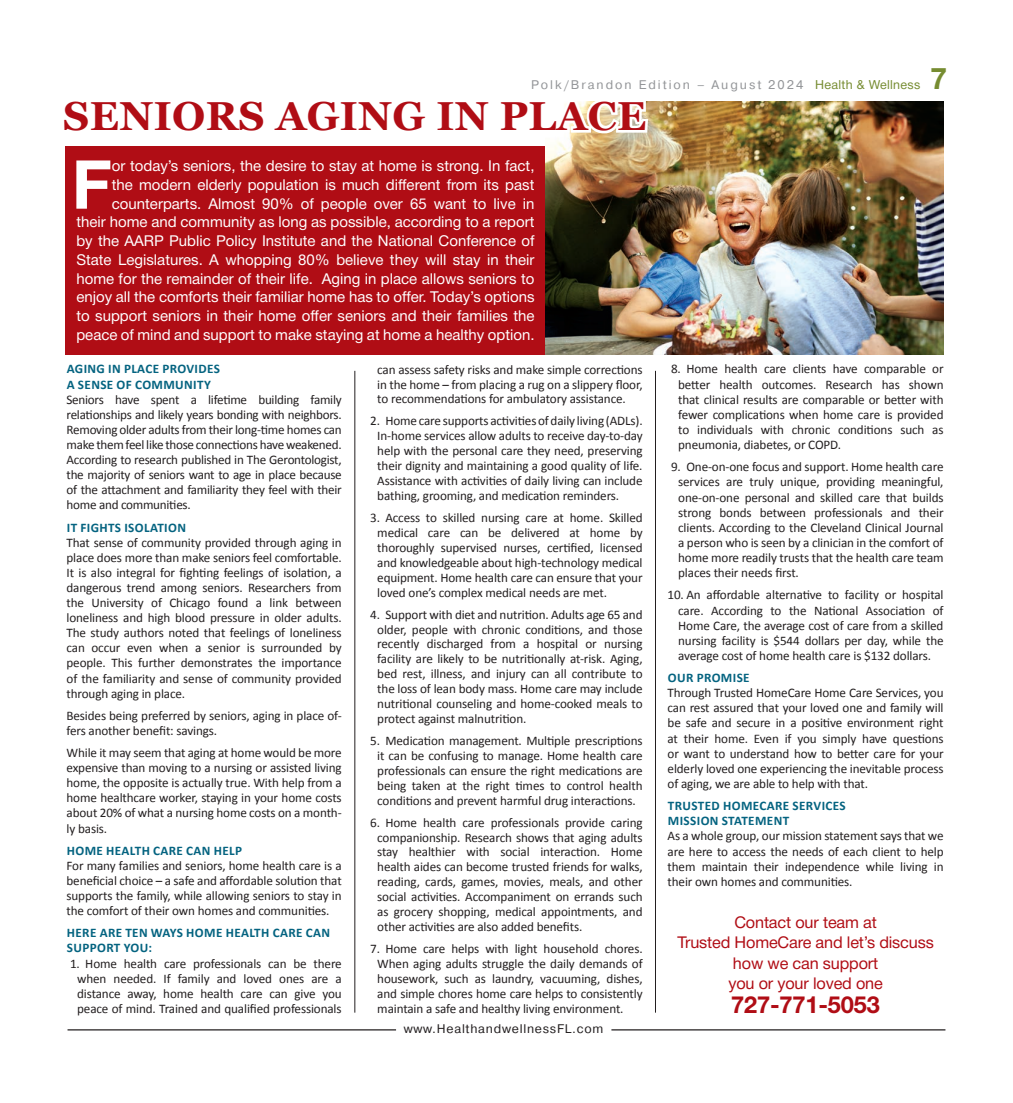
<style>
.page{position:relative;width:1013px;height:1103px;background:#fff}
.page>*{position:absolute;margin:0;border:0;box-sizing:border-box;transform-origin:0 0}
.t1{font:700 67.62px "Helvetica Neue Cyr";color:#fff}
.t2{font:700 40.38px "Georgia";letter-spacing:.01em;color:#b00d15}
.t3{font:700 30px "Helvetica Neue Cyr";color:#768c31}
.t4{font:700 23.75px "Helvetica Neue Cyr";letter-spacing:-.01em;color:#b00d15}
.t5{font:16.25px/20.1px "Helvetica Neue Cyr";letter-spacing:-.01em;color:#b00d15;text-align:center}
.t6{font:15px/18.8px "Helvetica Neue Cyr";color:#fff;text-align:right}
.t7{font:13.12px/15.1px "Calibri";letter-spacing:-.01em;color:#231f20;text-align:justify}
.t8{font:700 13.12px/15.1px "Calibri";letter-spacing:.03em;color:#046380}
.t9{font:12.5px "Pragmatica";letter-spacing:.16em;color:#939598}
.t10{font:12.5px "Pragmatica";letter-spacing:.06em;color:#231f20}
.s1{font-family:"Helvetica Neue Cyr";color:#768c31}
</style>
<div class="page">
<hr style="left:68px;top:1029px;width:328px;height:1px;background:#231f20">
<hr style="left:611px;top:1029px;width:334px;height:1px;background:#231f20">
<img style="left:545px;top:101px;width:398px;height:254px">
<svg style="left:545px;top:101px;width:105px;height:36px"></svg>
<div style="left:66px;top:146px;width:479px;height:209px;background:#b00d15"></div>
<hr style="left:354px;top:371px;width:1px;height:641px;background:#231f20">
<hr style="left:655px;top:371px;width:1px;height:641px;background:#231f20">
<p class="t9" style="left:531px;top:77px;width:390px">Polk/Brandon Edition – August 2024 <span class="s1">Health &amp; Wellness</span></p>
<h3 class="t3" style="left:930px;top:62px;width:18px">7</h3>
<h2 class="t2" style="left:63px;top:90px;width:584px">SENIORS AGING IN PLACE</h2>
<p class="t6" style="left:76px;top:157px;width:459px">or today’s seniors, the desire to stay at home is strong. In fact,<br>the modern elderly population is much different from its past counterparts. Almost 90% of people over 65 want to live in<br>their home and community as long as possible, according to a report by the AARP Public Policy Institute and the National Conference of State Legislatures. A whopping 80% believe they will stay in their home for the remainder of their life. Aging in place allows seniors to enjoy all the comforts their familiar home has to offer. Today’s options to support seniors in their home offer seniors and their families the peace of mind and support to make staying at home a healthy option.</p>
<h1 class="t1" style="left:72px;top:147px;width:35px">F</h1>
<p class="t8" style="left:67px;top:361px;width:146px;text-indent:96px">PROVIDES<br>A SENSE OF COMMUNITY</p>
<p class="t7" style="left:67px;top:392px;width:277px">Seniors have spent a lifetime building family relationships and likely years bonding with neighbors.<br>Removing older adults from their long-time homes can make them feel like those connections have weakened.<br>According to research published in The Gerontologist, the majority of seniors want to age in place because of the attachment and familiarity they feel with their home and communities.</p>
<p class="t8" style="left:67px;top:519px;width:121px">IT FIGHTS ISOLATION</p>
<p class="t7" style="left:67px;top:534px;width:277px">That sense of community provided through aging in place does more than make seniors feel comfortable.<br>It is also integral for fighting feelings of isolation, a dangerous trend among seniors. Researchers from the University of Chicago found a link between loneliness and high blood pressure in older adults.<br>The study authors noted that feelings of loneliness can occur even when a senior is surrounded by people. This further demonstrates the importance of the familiarity and sense of community provided through aging in place.</p>
<p class="t7" style="left:67px;top:708px;width:277px">Besides being preferred by seniors, aging in place of&shy;fers another benefit: savings.</p>
<p class="t7" style="left:67px;top:745px;width:277px">While it may seem that aging at home would be more expensive than moving to a nursing or assisted living home, the opposite is actually true. With help from a home healthcare worker, staying in your home costs about 20% of what a nursing home costs on a month&shy;ly basis.</p>
<p class="t8" style="left:67px;top:842px;width:95px">HOME HEALTH CARE</p>
<p class="t8" style="left:186px;top:842px;width:57px">CAN HELP</p>
<p class="t7" style="left:67px;top:858px;width:277px">For many families and seniors, home health care is a beneficial choice – a safe and affordable solution that supports the family, while allowing seniors to stay in the comfort of their own homes and communities.</p>
<p class="t8" style="left:67px;top:925px;width:9px">HERE</p>
<p class="t8" style="left:100px;top:925px;width:9px">ARE</p>
<p class="t8" style="left:125px;top:925px;width:156px">TE N WAYS HOME HEALTH CARE</p>
<p class="t8" style="left:306px;top:925px;width:26px">CA N</p>
<p class="t8" style="left:67px;top:940px;width:87px">SUPPORT YOU:</p>
<p class="t7" style="left:70px;top:955px;width:273px;text-align:center">1. Home health care professionals can be there when needed. If family and loved ones are a distance away, home health care can give you peace of mind. Trained and qualified professionals</p>
<p class="t8" style="left:67px;top:361px;width:79px">AGING IN PLACE</p>
<p class="t7" style="left:377px;top:362px;width:267px">can assess safety risks and make simple corrections in the home – from placing a rug on a slippery floor, to recommendations for ambulatory assistance.</p>
<p class="t7" style="left:377px;top:413px;width:267px;text-indent:-7px">2. Home care supports activities of daily living (ADLs).<br>In-home services allow adults to receive day-to-day help with the personal care they need, preserving their dignity and maintaining a good quality of life.<br>Assistance with activities of daily living can include bathing, grooming, and medication reminders.</p>
<p class="t7" style="left:377px;top:510px;width:267px;text-indent:-7px">3. Access to skilled nursing care at home. Skilled medical care can be delivered at home by thoroughly supervised nurses, certified, licensed and knowledgeable about high-technology medical equipment. Home health care can ensure that your loved one’s complex medical needs are met.</p>
<p class="t7" style="left:377px;top:607px;width:267px;text-indent:-7px">4. Support with diet and nutrition. Adults age 65 and older, people with chronic conditions, and those recently discharged from a hospital or nursing facility are likely to be nutritionally at-risk. Aging, bed rest, illness, and injury can all contribute to the loss of lean body mass. Home care may include nutritional counseling and home-cooked meals to protect against malnutrition.</p>
<p class="t7" style="left:370px;top:733px;width:274px;text-align:center">5. Medication management. Multiple prescriptions it can be confusing to manage. Home health care professionals can ensure the right medications are being taken at the right times to control health conditions and prevent harmful drug interactions.</p>
<p class="t7" style="left:377px;top:815px;width:267px;text-indent:-7px">6. Home health care professionals provide caring companionship. Research shows that aging adults stay healthier with social interaction. Home health aides can become trusted friends for walks, reading, cards, games, movies, meals, and other social activities. Accompaniment on errands such as grocery shopping, medical appointments, and other activities are also added benefits.</p>
<p class="t7" style="left:377px;top:941px;width:267px;text-indent:-7px">7. Home care helps with light household chores.<br>When aging adults struggle the daily demands of housework, such as laundry, vacuuming, dishes, and simple chores home care helps to consistently maintain a safe and healthy living environment.</p>
<p class="t10" style="left:403px;top:1021px;width:201px">www.HealthandwellnessFL.com</p>
<p class="t7" style="left:678px;top:361px;width:267px;text-indent:-7px">8. Home health care clients have comparable or better health outcomes. Research has shown that clinical results are comparable or better with fewer complications when home care is provided to individuals with chronic conditions such as pneumonia, diabetes, or COPD.</p>
<p class="t7" style="left:678px;top:459px;width:267px;text-indent:-7px">9. One-on-one focus and support. Home health care services are truly unique, providing meaningful, one-on-one personal and skilled care that builds strong bonds between professionals and their clients. According to the Cleveland Clinical Journal a person who is seen by a clinician in the comfort of home more readily trusts that the health care team places their needs first.</p>
<p class="t7" style="left:678px;top:587px;width:267px;text-indent:-11px">10. An affordable alternative to facility or hospital care. According to the National Association of Home Care, the average cost of care from a skilled nursing facility is $544 dollars per day, while the average cost of home health care is $132 dollars.</p>
<p class="t8" style="left:668px;top:670px;width:61px">OUR PROMISE</p>
<p class="t7" style="left:667px;top:685px;width:277px">Through Trusted HomeCare Home Care Services, you can rest assured that your loved one and family will be safe and secure in a positive environment right at their home. Even if you simply have questions or want to understand how to better care for your elderly loved one experiencing the inevitable process of aging, we are able to help with that.</p>
<p class="t8" style="left:668px;top:798px;width:32px">TRUSTED</p>
<p class="t8" style="left:723px;top:798px;width:52px">HOMECARE</p>
<p class="t8" style="left:792px;top:798px;width:36px">SERVICES</p>
<p class="t8" style="left:668px;top:813px;width:63px">MISSION STATEME</p>
<p class="t8" style="left:773px;top:813px;width:15px">NT</p>
<p class="t7" style="left:667px;top:828px;width:277px">As a whole group, our mission statement says that we are here to access the needs of each client to help them maintain their independence while living in their own homes and communities.</p>
<p class="t5" style="left:677px;top:912px;width:258px">Contact our team at<br>Trusted HomeCare and let’s discuss how we can support<br>you or your loved one</p>
<h3 class="t4" style="left:731px;top:991px;width:150px">727-771-5053</h3>
</div>
